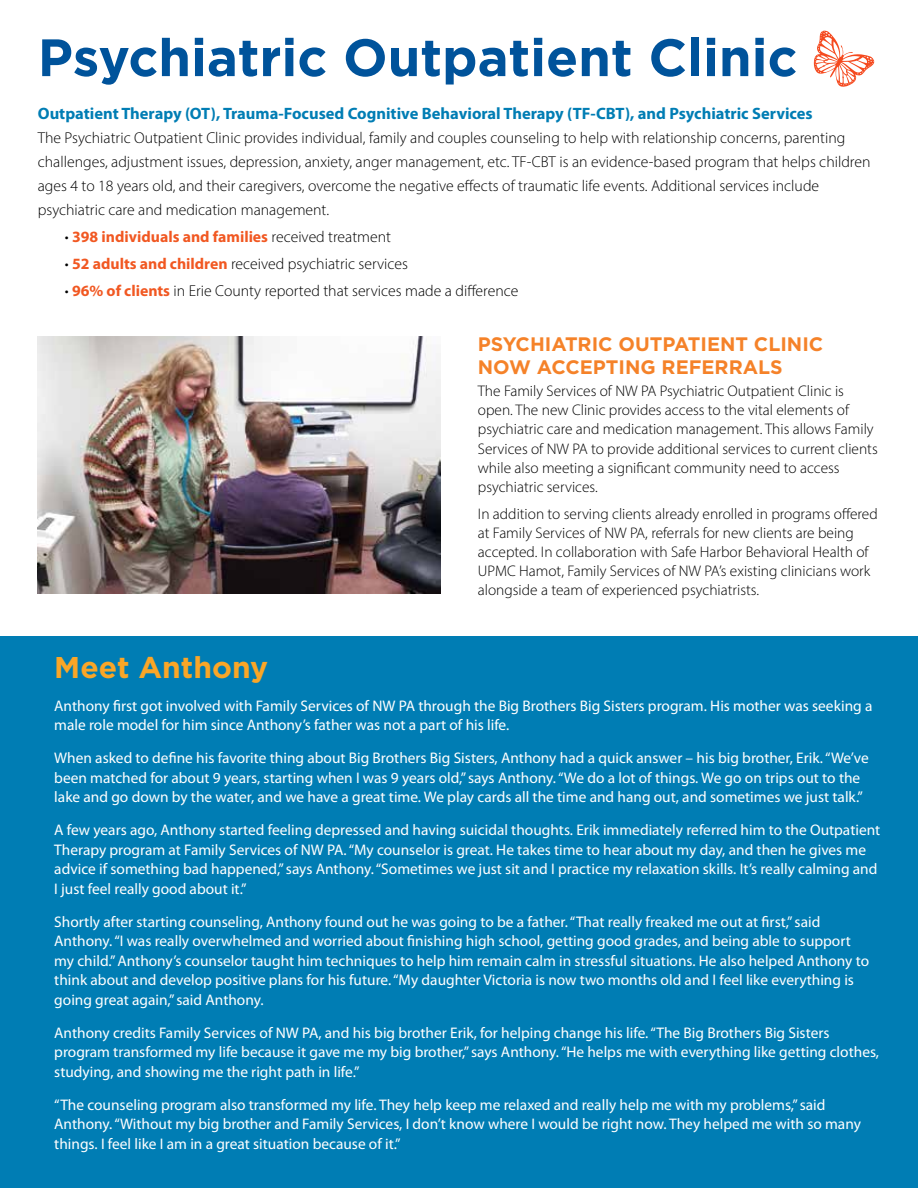
<style>
.page{position:relative;width:918px;height:1188px;background:#fff}
.page>*{position:absolute;margin:0;border:0;box-sizing:border-box;transform-origin:0 0}
.t1{font:700 52.5px "Gotham";color:#00539b}
.t2{font:700 30px "Gotham";color:#faa627}
.t3{font:700 19.5px/22.5px "Gotham";color:#f58229}
.t4{font:700 16.5px "Myriad Pro";color:#007db4}
.t5{font:300 15.75px/24px "Myriad Pro";color:#000}
.t6{font:700 15.75px "Myriad Pro";color:#f15822}
.t7{font:15.3px/19.5px "Myriad Pro";color:#fff}
.t8{font:300 15.3px/19.2px "Myriad Pro";color:#000}
.s1{font-weight:300;color:#000}
.s2{font-weight:700;color:#f15822}
</style>
<div class="page">
<div style="left:0;top:636px;width:918px;height:552px;background:#007db4"></div>
<svg style="left:814px;top:30px;width:61px;height:57px"></svg>
<img style="left:38px;top:337px;width:402px;height:257px">
<h1 class="t1" style="left:38px;top:27px;width:761px">Psychiatric Outpatient Clinic</h1>
<p class="t4" style="left:38px;top:103px;width:776px">Outpatient Therapy (OT), Trauma-Focused Cognitive Behavioral Therapy (TF-CBT), and Psychiatric Services</p>
<p class="t5" style="left:38px;top:125px;width:834px">The Psychiatric Outpatient Clinic provides individual, family and couples counseling to help with relationship concerns, parenting challenges, adjustment issues, depression, anxiety, anger management, etc. TF-CBT is an evidence-based program that helps children ages 4 to 18 years old, and their caregivers, overcome the negative effects of traumatic life events. Additional services include psychiatric care and medication management.</p>
<p class="t6" style="left:65px;top:226px;width:328px"><span class="s1">•</span> 398 individuals and families <span class="s1">received treatment</span></p>
<p class="t5" style="left:65px;top:251px;width:345px">• <span class="s2">52 adults and children</span> received psychiatric services</p>
<p class="t5" style="left:65px;top:278px;width:455px">• <span class="s2">96% of clients</span> in Erie County reported that services made a difference</p>
<p class="t3" style="left:478px;top:332px;width:347px">PSYCHIATRIC OUTPATIENT CLINIC<br>NOW ACCEPTING REFERRALS</p>
<p class="t8" style="left:478px;top:381px;width:401px">The Family Services of NW PA Psychiatric Outpatient Clinic is open. The new Clinic provides access to the vital elements of psychiatric care and medication management. This allows Family Services of NW PA to provide additional services to current clients while also meeting a significant community need to access psychiatric services.</p>
<p class="t8" style="left:478px;top:504px;width:401px">In addition to serving clients already enrolled in programs offered at Family Services of NW PA, referrals for new clients are being accepted. In collaboration with Safe Harbor Behavioral Health of UPMC Hamot, Family Services of NW PA’s existing clinicians work alongside a team of experienced psychiatrists.</p>
<h2 class="t2" style="left:54px;top:650px;width:215px">Meet Anthony</h2>
<p class="t7" style="left:54px;top:696px;width:820px">Anthony first got involved with Family Services of NW PA through the Big Brothers Big Sisters program. His mother was seeking a male role model for him since Anthony’s father was not a part of his life.</p>
<p class="t7" style="left:54px;top:748px;width:816px">When asked to define his favorite thing about Big Brothers Big Sisters, Anthony had a quick answer – his big brother, Erik. “We’ve been matched for about 9 years, starting when I was 9 years old,” says Anthony. “We do a lot of things. We go on trips out to the lake and go down by the water, and we have a great time. We play cards all the time and hang out, and sometimes we just talk.”</p>
<p class="t7" style="left:54px;top:820px;width:827px">A few years ago, Anthony started feeling depressed and having suicidal thoughts. Erik immediately referred him to the Outpatient Therapy program at Family Services of NW PA. “My counselor is great. He takes time to hear about my day, and then he gives me advice if something bad happened,” says Anthony. “Sometimes we just sit and I practice my relaxation skills. It’s really calming and I just feel really good about it.”</p>
<p class="t7" style="left:54px;top:912px;width:816px">Shortly after starting counseling, Anthony found out he was going to be a father. “That really freaked me out at first,” said Anthony. “I was really overwhelmed and worried about finishing high school, getting good grades, and being able to support my child.” Anthony’s counselor taught him techniques to help him remain calm in stressful situations. He also helped Anthony to think about and develop positive plans for his future. “My daughter Victoria is now two months old and I feel like everything is going great again,” said Anthony.</p>
<p class="t7" style="left:54px;top:1023px;width:826px">Anthony credits Family Services of NW PA, and his big brother Erik, for helping change his life. “The Big Brothers Big Sisters program transformed my life because it gave me my big brother,” says Anthony. “He helps me with everything like getting clothes, studying, and showing me the right path in life.”</p>
<p class="t7" style="left:54px;top:1094px;width:808px">“The counseling program also transformed my life. They help keep me relaxed and really help me with my problems,” said<br>Anthony. “Without my big brother and Family Services, I don’t know where I would be right now. They helped me with so many things. I feel like I am in a great situation because of it.”</p>
</div>
